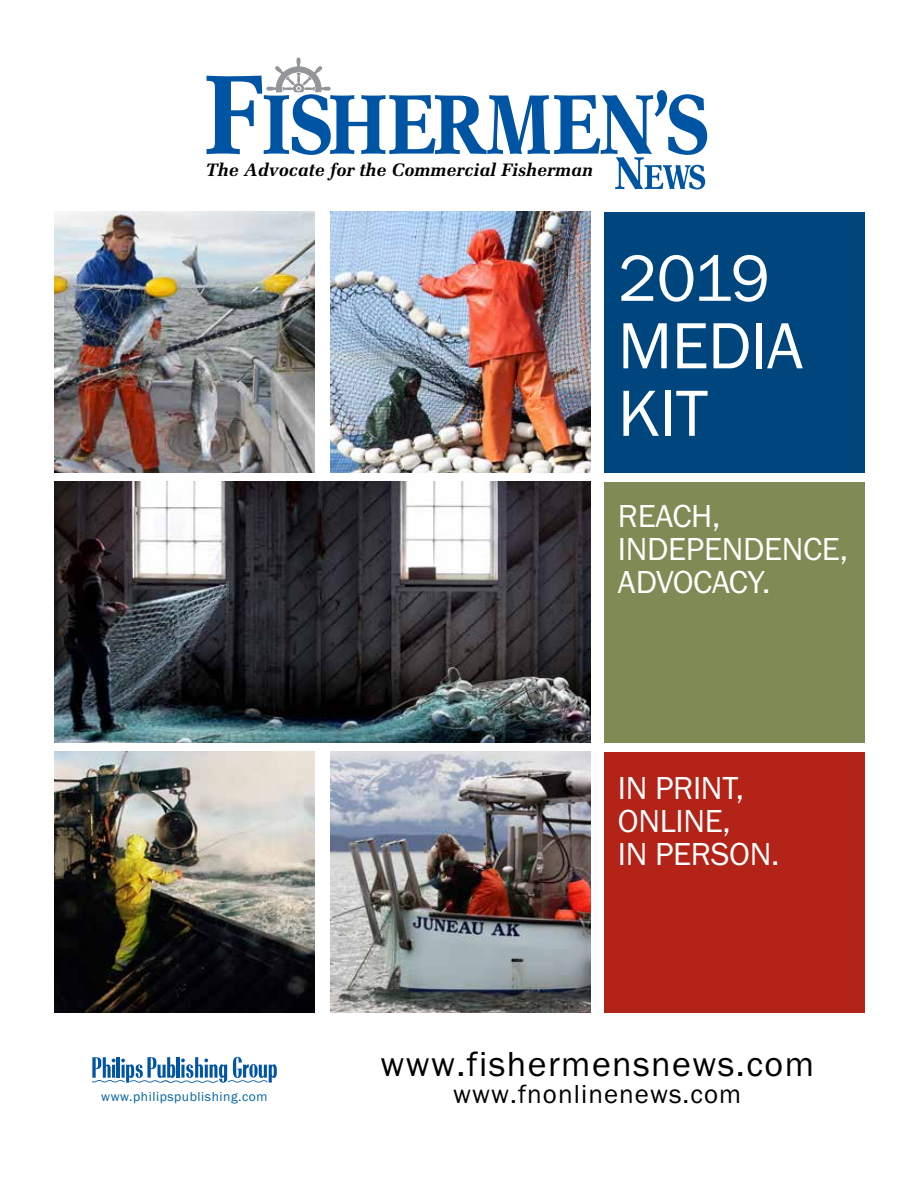
<style>
.page{position:relative;width:918px;height:1188px;background:#fff}
.page>*{position:absolute;margin:0;border:0;box-sizing:border-box;transform-origin:0 0}
.t1{font:67.5px/67.5px "Franklin Got T";letter-spacing:-.01em;color:#fff}
.t2{font:36px "Franklin Got T";letter-spacing:.04em;color:#000}
.t3{font:33px/33px "Franklin Got T";letter-spacing:-.01em;color:#fff}
.t4{font:27px "Franklin Got T";letter-spacing:.04em;color:#000}
.t5{font:italic 700 18px "Melior";color:#000}
.t6{font:13.5px "Franklin Got T";letter-spacing:.04em;color:#0064a4}
</style>
<div class="page">
<svg style="left:207px;top:58px;width:500px;height:131px"></svg>
<div style="left:604px;top:482px;width:260px;height:260px;background:#808a54"></div>
<div style="left:604px;top:752px;width:260px;height:260px;background:#b32317"></div>
<img style="left:54px;top:752px;width:261px;height:260px">
<img style="left:330px;top:752px;width:260px;height:260px">
<img style="left:54px;top:482px;width:536px;height:260px">
<div style="left:604px;top:212px;width:260px;height:260px;background:#00467e"></div>
<img style="left:54px;top:212px;width:261px;height:260px">
<img style="left:330px;top:212px;width:260px;height:260px">
<svg style="left:92px;top:1057px;width:185px;height:26px"></svg>
<p class="t5" style="left:206px;top:159px;width:389px">The Advocate for the Commercial Fisherman</p>
<h1 class="t1" style="left:618px;top:244px;width:188px">2019<br>MEDIA<br>KIT</h1>
<p class="t3" style="left:618px;top:500px;width:232px">REACH,<br>INDEPENDENCE,<br>ADVOCACY.</p>
<p class="t3" style="left:618px;top:771px;width:163px">IN PRINT,<br>ONLINE,<br>IN PERSON.</p>
<p class="t2" style="left:380px;top:1044px;width:435px">www.fishermensnews.com</p>
<p class="t6" style="left:101px;top:1090px;width:168px">www.philipspublishing.com</p>
<p class="t4" style="left:453px;top:1079px;width:289px">www.fnonlinenews.com</p>
</div>
